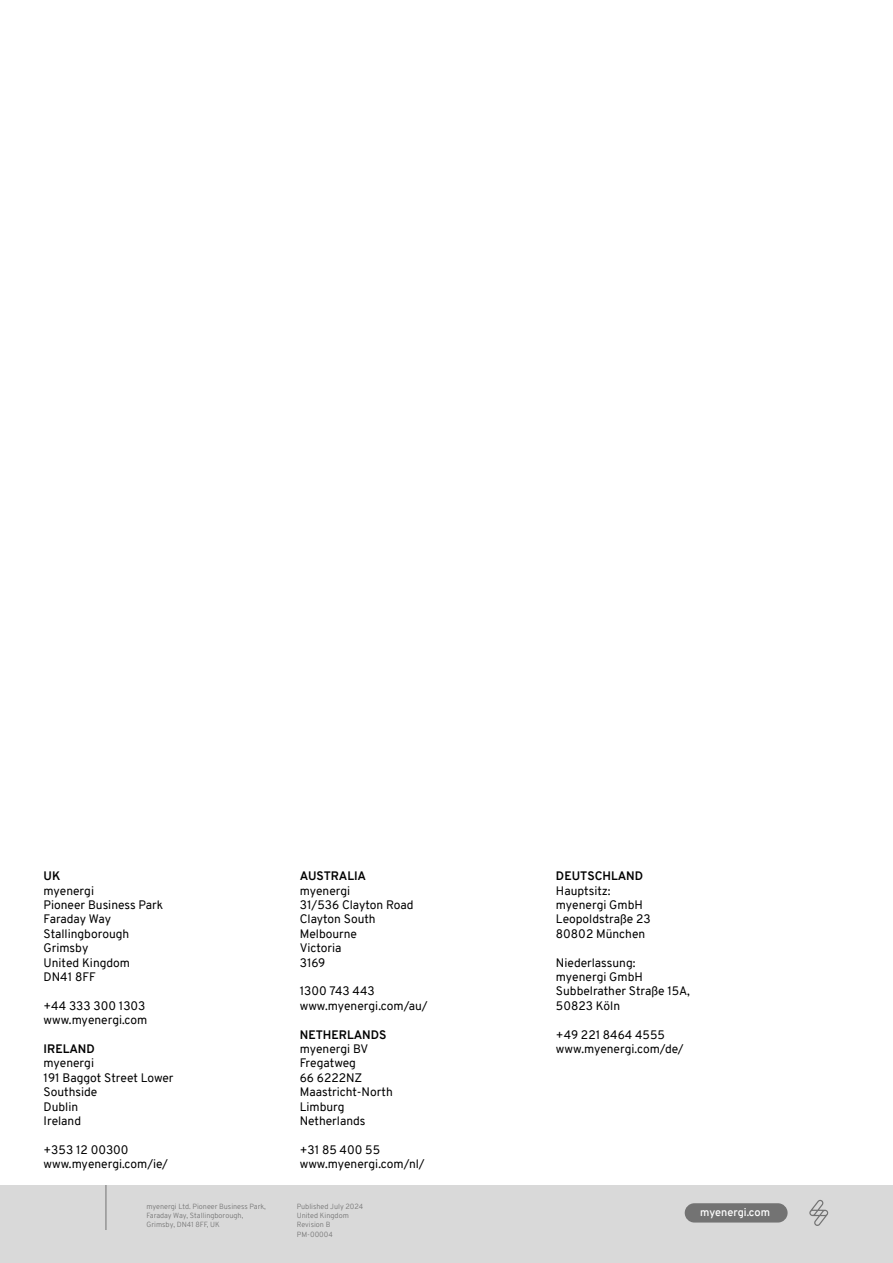
<style>
.page{position:relative;width:893px;height:1263px;background:#fff}
.page>*{position:absolute;margin:0;border:0;box-sizing:border-box;transform-origin:0 0}
.t1{font:12px "Overpass";color:#000}
.t2{font:700 12px "Overpass";color:#000}
.t3{font:600 10.95px "Overpass";color:#fff}
.t4{font:300 7.35px "Overpass";color:#737373}
</style>
<div class="page">
<div style="left:0;top:1185px;width:893px;height:78px;background:#d9d9d9"></div>
<svg style="left:809px;top:1200px;width:19px;height:26px"></svg>
<div style="left:685px;top:1203px;width:103px;height:19px;background:#737373;border-radius:10px"></div>
<hr style="left:106px;top:1185px;width:1px;height:45px;background:#737373">
<p class="t2" style="left:44px;top:867px;width:18px">UK</p>
<p class="t1" style="left:44px;top:882px;width:52px">myenergi</p>
<p class="t1" style="left:44px;top:896px;width:121px">Pioneer Business Park</p>
<p class="t1" style="left:44px;top:911px;width:69px">Faraday Way</p>
<p class="t1" style="left:44px;top:925px;width:87px">Stallingborough</p>
<p class="t1" style="left:44px;top:939px;width:46px">Grimsby</p>
<p class="t1" style="left:44px;top:954px;width:88px">United Kingdom</p>
<p class="t1" style="left:44px;top:968px;width:54px">DN41 8FF</p>
<p class="t1" style="left:44px;top:997px;width:103px">+44 333 300 1303</p>
<p class="t1" style="left:44px;top:1011px;width:105px">www.myenergi.com</p>
<p class="t2" style="left:44px;top:1040px;width:53px">IRELAND</p>
<p class="t1" style="left:44px;top:1055px;width:52px">myenergi</p>
<p class="t1" style="left:44px;top:1069px;width:132px">191 Baggot Street Lower</p>
<p class="t1" style="left:44px;top:1083px;width:55px">Southside</p>
<p class="t1" style="left:44px;top:1098px;width:36px">Dublin</p>
<p class="t1" style="left:44px;top:1112px;width:39px">Ireland</p>
<p class="t1" style="left:44px;top:1141px;width:86px">+353 12 00300</p>
<p class="t1" style="left:44px;top:1155px;width:126px">www.myenergi.com/ie/</p>
<p class="t4" style="left:146px;top:1201px;width:121px">myenergi Ltd. Pioneer Business Park,</p>
<p class="t4" style="left:146px;top:1210px;width:98px">Faraday Way, Stallingborough,</p>
<p class="t4" style="left:146px;top:1219px;width:75px">Grimsby, DN41 8FF, UK</p>
<p class="t2" style="left:300px;top:867px;width:68px">AUSTRALIA</p>
<p class="t1" style="left:300px;top:882px;width:52px">myenergi</p>
<p class="t1" style="left:300px;top:896px;width:115px">31/536 Clayton Road</p>
<p class="t1" style="left:300px;top:911px;width:77px">Clayton South</p>
<p class="t1" style="left:300px;top:925px;width:59px">Melbourne</p>
<p class="t1" style="left:300px;top:939px;width:43px">Victoria</p>
<p class="t1" style="left:300px;top:954px;width:27px">3169</p>
<p class="t1" style="left:300px;top:983px;width:76px">1300 743 443</p>
<p class="t1" style="left:300px;top:997px;width:129px">www.myenergi.com/au/</p>
<p class="t2" style="left:300px;top:1026px;width:88px">NETHERLANDS</p>
<p class="t1" style="left:300px;top:1040px;width:70px">myenergi BV</p>
<p class="t1" style="left:300px;top:1055px;width:58px">Fregatweg</p>
<p class="t1" style="left:300px;top:1069px;width:64px">66 6222NZ</p>
<p class="t1" style="left:300px;top:1083px;width:95px">Maastricht-North</p>
<p class="t1" style="left:300px;top:1098px;width:46px">Limburg</p>
<p class="t1" style="left:300px;top:1112px;width:67px">Netherlands</p>
<p class="t1" style="left:300px;top:1141px;width:82px">+31 85 400 55</p>
<p class="t1" style="left:300px;top:1155px;width:127px">www.myenergi.com/nl/</p>
<p class="t4" style="left:297px;top:1201px;width:68px">Published July 2024</p>
<p class="t4" style="left:297px;top:1210px;width:54px">United Kingdom</p>
<p class="t4" style="left:297px;top:1219px;width:35px">Revision B</p>
<p class="t4" style="left:297px;top:1229px;width:38px">PM-00004</p>
<p class="t2" style="left:556px;top:867px;width:89px">DEUTSCHLAND</p>
<p class="t1" style="left:556px;top:882px;width:56px">Hauptsitz:</p>
<p class="t1" style="left:556px;top:896px;width:88px">myenergi GmbH</p>
<p class="t1" style="left:556px;top:911px;width:96px">Leopoldstraße 23</p>
<p class="t1" style="left:556px;top:925px;width:91px">80802 München</p>
<p class="t1" style="left:556px;top:954px;width:81px">Niederlassung:</p>
<p class="t1" style="left:556px;top:968px;width:88px">myenergi GmbH</p>
<p class="t1" style="left:556px;top:983px;width:135px">Subbelrather Straße 15A,</p>
<p class="t1" style="left:556px;top:997px;width:66px">50823 Köln</p>
<p class="t1" style="left:556px;top:1026px;width:111px">+49 221 8464 4555</p>
<p class="t1" style="left:556px;top:1040px;width:129px">www.myenergi.com/de/</p>
<p class="t3" style="left:700px;top:1204px;width:71px">myenergi.com</p>
</div>
